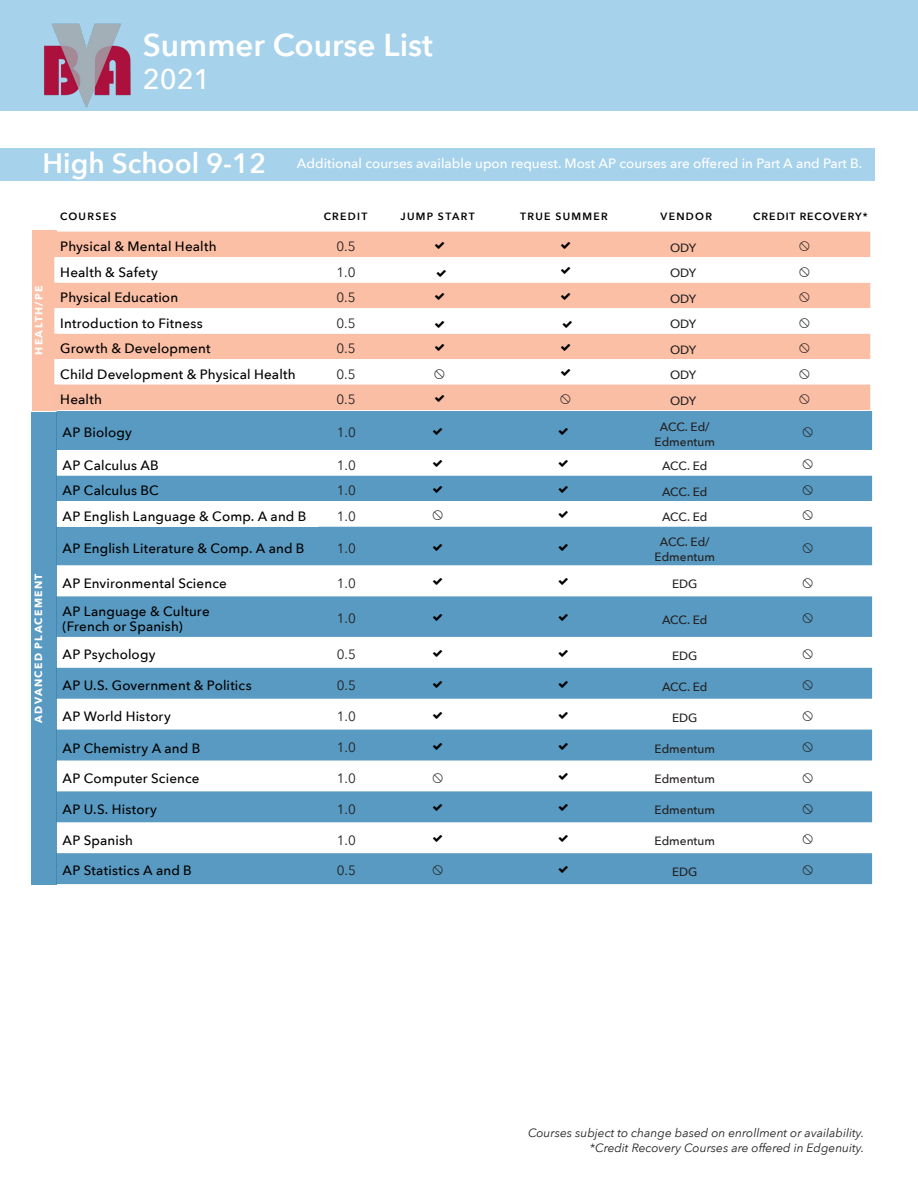
<style>
.page{position:relative;width:918px;height:1188px;background:#fff}
.page>*{position:absolute;margin:0;border:0;box-sizing:border-box;transform-origin:0 0}
.t1{font:600 31.5px "Avenir Next";color:#fff}
.t2{font:500 28.5px "Avenir Next";color:#fff}
.t3{font:600 27.9px "Avenir Next";color:#fff}
.t4{font:500 13.5px/15px "Avenir Next";letter-spacing:.01em;color:#000}
.t5{font:500 13.5px "Avenir Next";color:#fff}
.t6{font:13.5px "Avenir Next";color:#231f20}
.t7{font:500 12px/15px "Avenir Next";color:#231f20;text-align:center}
.t8{font:italic 12px/15px "Avenir Next";color:#231f20;text-align:right}
.t9{font:600 10.5px "Avenir Next";letter-spacing:.125em;color:#000}
.t10{font:700 10.5px "Avenir Next";letter-spacing:.125em;color:#fff}
.t11{font:600 10.5px "Avenir Next";letter-spacing:.095em;color:#000}
</style>
<div class="page">
<div style="left:0;top:148px;width:875px;height:33px;background:#a6d2eb"></div>
<div style="left:0;top:0;width:918px;height:111px;background:#a6d2eb"></div>
<div style="left:57px;top:411px;width:815px;height:39px;background:#589ac1"></div>
<svg style="left:57px;top:475px;width:815px;height:91px;fill:#589ac1"></svg>
<div style="left:57px;top:501px;width:261px;height:25px;background:#fff"></div>
<svg style="left:57px;top:596px;width:815px;height:288px;fill:#589ac1"></svg>
<div style="left:32px;top:412px;width:25px;height:472px;background:#589ac1"></div>
<img style="left:44px;top:23px;width:87px;height:85px">
<div style="left:32px;top:230px;width:25px;height:180px;background:#fbbfa5"></div>
<div style="left:57px;top:232px;width:813px;height:25px;background:#fbbfa5"></div>
<svg style="left:54px;top:257px;width:816px;height:128px"></svg>
<svg style="left:433px;top:428px;width:9px;height:7px"></svg>
<svg style="left:559px;top:428px;width:9px;height:7px"></svg>
<svg style="left:803px;top:427px;width:10px;height:10px"></svg>
<svg style="left:433px;top:486px;width:9px;height:7px"></svg>
<svg style="left:559px;top:486px;width:9px;height:7px"></svg>
<svg style="left:803px;top:485px;width:10px;height:10px"></svg>
<svg style="left:433px;top:511px;width:10px;height:9px"></svg>
<svg style="left:559px;top:511px;width:9px;height:7px"></svg>
<svg style="left:803px;top:511px;width:10px;height:9px"></svg>
<svg style="left:433px;top:543px;width:9px;height:7px"></svg>
<svg style="left:559px;top:543px;width:9px;height:7px"></svg>
<svg style="left:803px;top:543px;width:10px;height:10px"></svg>
<svg style="left:433px;top:614px;width:9px;height:7px"></svg>
<svg style="left:559px;top:614px;width:9px;height:7px"></svg>
<svg style="left:803px;top:613px;width:10px;height:10px"></svg>
<svg style="left:433px;top:650px;width:9px;height:7px"></svg>
<svg style="left:559px;top:650px;width:9px;height:7px"></svg>
<svg style="left:803px;top:649px;width:10px;height:10px"></svg>
<svg style="left:433px;top:681px;width:9px;height:7px"></svg>
<svg style="left:559px;top:681px;width:9px;height:7px"></svg>
<svg style="left:803px;top:680px;width:10px;height:10px"></svg>
<svg style="left:433px;top:711px;width:9px;height:8px"></svg>
<svg style="left:559px;top:711px;width:9px;height:8px"></svg>
<svg style="left:803px;top:711px;width:10px;height:10px"></svg>
<svg style="left:433px;top:742px;width:9px;height:7px"></svg>
<svg style="left:559px;top:742px;width:9px;height:7px"></svg>
<svg style="left:803px;top:742px;width:10px;height:10px"></svg>
<svg style="left:433px;top:773px;width:10px;height:10px"></svg>
<svg style="left:559px;top:773px;width:9px;height:7px"></svg>
<svg style="left:803px;top:773px;width:10px;height:10px"></svg>
<svg style="left:433px;top:804px;width:9px;height:7px"></svg>
<svg style="left:559px;top:804px;width:9px;height:7px"></svg>
<svg style="left:803px;top:804px;width:10px;height:10px"></svg>
<svg style="left:433px;top:835px;width:9px;height:7px"></svg>
<svg style="left:559px;top:835px;width:9px;height:7px"></svg>
<svg style="left:803px;top:835px;width:10px;height:9px"></svg>
<svg style="left:433px;top:865px;width:10px;height:10px"></svg>
<svg style="left:559px;top:866px;width:9px;height:7px"></svg>
<svg style="left:803px;top:865px;width:10px;height:10px"></svg>
<svg style="left:435px;top:242px;width:9px;height:7px"></svg>
<svg style="left:561px;top:242px;width:9px;height:7px"></svg>
<svg style="left:800px;top:241px;width:9px;height:10px"></svg>
<svg style="left:437px;top:269px;width:9px;height:8px"></svg>
<svg style="left:561px;top:267px;width:9px;height:7px"></svg>
<svg style="left:800px;top:267px;width:9px;height:10px"></svg>
<svg style="left:435px;top:293px;width:9px;height:7px"></svg>
<svg style="left:561px;top:293px;width:9px;height:7px"></svg>
<svg style="left:800px;top:292px;width:9px;height:10px"></svg>
<svg style="left:435px;top:320px;width:9px;height:8px"></svg>
<svg style="left:563px;top:320px;width:9px;height:8px"></svg>
<svg style="left:800px;top:318px;width:9px;height:10px"></svg>
<svg style="left:435px;top:344px;width:9px;height:7px"></svg>
<svg style="left:561px;top:344px;width:9px;height:7px"></svg>
<svg style="left:800px;top:343px;width:9px;height:10px"></svg>
<svg style="left:435px;top:369px;width:10px;height:10px"></svg>
<svg style="left:561px;top:369px;width:9px;height:7px"></svg>
<svg style="left:800px;top:369px;width:9px;height:10px"></svg>
<div style="left:57px;top:385px;width:813px;height:25px;background:#fabea5"></div>
<p class="t1" style="left:143px;top:18px;width:292px">Summer Course List</p>
<p class="t2" style="left:143px;top:55px;width:69px">2021</p>
<p class="t3" style="left:43px;top:140px;width:225px">High School 9-12</p>
<p class="t5" style="left:297px;top:152px;width:567px">Additional courses available upon request. Most AP courses are offered in Part A and Part B.</p>
<p class="t10" style="left:30px;top:355px;width:71px;rotate:-90deg">HEALTH/PE</p>
<p class="t10" style="left:29px;top:723px;width:151px;rotate:-90deg">ADVANCED PLACEMENT</p>
<p class="t9" style="left:60px;top:207px;width:58px">COURSES</p>
<p class="t9" style="left:324px;top:207px;width:45px">CREDIT</p>
<p class="t9" style="left:400px;top:207px;width:76px">JUMP START</p>
<p class="t9" style="left:520px;top:207px;width:89px">TRUE SUMMER</p>
<p class="t9" style="left:660px;top:207px;width:53px">VENDOR</p>
<p class="t11" style="left:753px;top:207px;width:116px">CREDIT RECOVERY*</p>
<p class="t4" style="left:60px;top:238px;width:158px">Physical &amp; Mental Health</p>
<p class="t6" style="left:336px;top:235px;width:21px">0.5</p>
<p class="t7" style="left:670px;top:240px;width:28px">ODY</p>
<p class="t4" style="left:60px;top:264px;width:99px">Health &amp; Safety</p>
<p class="t6" style="left:336px;top:261px;width:21px">1.0</p>
<p class="t7" style="left:670px;top:265px;width:28px">ODY</p>
<p class="t4" style="left:60px;top:289px;width:119px">Physical Education</p>
<p class="t6" style="left:336px;top:286px;width:21px">0.5</p>
<p class="t7" style="left:670px;top:291px;width:28px">ODY</p>
<p class="t4" style="left:60px;top:315px;width:144px">Introduction to Fitness</p>
<p class="t6" style="left:336px;top:312px;width:21px">0.5</p>
<p class="t7" style="left:670px;top:316px;width:28px">ODY</p>
<p class="t4" style="left:60px;top:340px;width:152px">Growth &amp; Development</p>
<p class="t6" style="left:336px;top:337px;width:21px">0.5</p>
<p class="t7" style="left:670px;top:342px;width:28px">ODY</p>
<p class="t4" style="left:60px;top:366px;width:237px">Child Development &amp; Physical Health</p>
<p class="t6" style="left:336px;top:363px;width:21px">0.5</p>
<p class="t7" style="left:670px;top:367px;width:28px">ODY</p>
<p class="t4" style="left:60px;top:391px;width:43px">Health</p>
<p class="t6" style="left:336px;top:388px;width:21px">0.5</p>
<p class="t7" style="left:670px;top:393px;width:28px">ODY</p>
<p class="t4" style="left:63px;top:425px;width:71px">AP Biology</p>
<p class="t6" style="left:337px;top:421px;width:21px">1.0</p>
<p class="t7" style="left:655px;top:418px;width:62px">ACC. Ed/<br>Edmentum</p>
<p class="t4" style="left:63px;top:457px;width:98px">AP Calculus AB</p>
<p class="t6" style="left:337px;top:453px;width:21px">1.0</p>
<p class="t7" style="left:662px;top:458px;width:47px">ACC. Ed</p>
<p class="t4" style="left:63px;top:482px;width:97px">AP Calculus BC</p>
<p class="t6" style="left:337px;top:479px;width:21px">1.0</p>
<p class="t7" style="left:662px;top:484px;width:47px">ACC. Ed</p>
<p class="t4" style="left:63px;top:508px;width:245px">AP English Language &amp; Comp. A and B</p>
<p class="t6" style="left:337px;top:504px;width:21px">1.0</p>
<p class="t7" style="left:662px;top:509px;width:47px">ACC. Ed</p>
<p class="t4" style="left:63px;top:540px;width:243px">AP English Literature &amp; Comp. A and B</p>
<p class="t6" style="left:337px;top:537px;width:21px">1.0</p>
<p class="t7" style="left:655px;top:534px;width:62px">ACC. Ed/<br>Edmentum</p>
<p class="t4" style="left:63px;top:575px;width:166px">AP Environmental Science</p>
<p class="t6" style="left:337px;top:572px;width:21px">1.0</p>
<p class="t7" style="left:672px;top:576px;width:27px">EDG</p>
<p class="t4" style="left:63px;top:603px;width:149px">AP Language &amp; Culture (French or Spanish)</p>
<p class="t6" style="left:337px;top:607px;width:21px">1.0</p>
<p class="t7" style="left:662px;top:612px;width:47px">ACC. Ed</p>
<p class="t4" style="left:63px;top:646px;width:94px">AP Psychology</p>
<p class="t6" style="left:337px;top:643px;width:21px">0.5</p>
<p class="t7" style="left:672px;top:648px;width:27px">EDG</p>
<p class="t4" style="left:63px;top:677px;width:191px">AP U.S. Government &amp; Politics</p>
<p class="t6" style="left:337px;top:674px;width:21px">0.5</p>
<p class="t7" style="left:662px;top:679px;width:47px">ACC. Ed</p>
<p class="t4" style="left:63px;top:708px;width:110px">AP World History</p>
<p class="t6" style="left:337px;top:705px;width:21px">1.0</p>
<p class="t7" style="left:672px;top:710px;width:27px">EDG</p>
<p class="t4" style="left:63px;top:741px;width:139px">AP Chemistry A and B</p>
<p class="t6" style="left:337px;top:736px;width:21px">1.0</p>
<p class="t7" style="left:655px;top:740px;width:62px">Edmentum</p>
<p class="t4" style="left:63px;top:770px;width:138px">AP Computer Science</p>
<p class="t6" style="left:337px;top:767px;width:21px">1.0</p>
<p class="t7" style="left:655px;top:771px;width:62px">Edmentum</p>
<p class="t4" style="left:63px;top:801px;width:96px">AP U.S. History</p>
<p class="t6" style="left:337px;top:798px;width:21px">1.0</p>
<p class="t7" style="left:655px;top:802px;width:62px">Edmentum</p>
<p class="t4" style="left:63px;top:832px;width:72px">AP Spanish</p>
<p class="t6" style="left:337px;top:828px;width:21px">1.0</p>
<p class="t7" style="left:655px;top:833px;width:62px">Edmentum</p>
<p class="t4" style="left:63px;top:863px;width:131px">AP Statistics A and B</p>
<p class="t6" style="left:337px;top:859px;width:21px">0.5</p>
<p class="t7" style="left:672px;top:864px;width:27px">EDG</p>
<p class="t8" style="left:528px;top:1125px;width:338px">Courses subject to change based on enrollment or availability. *Credit Recovery Courses are offered in Edgenuity.</p>
</div>
